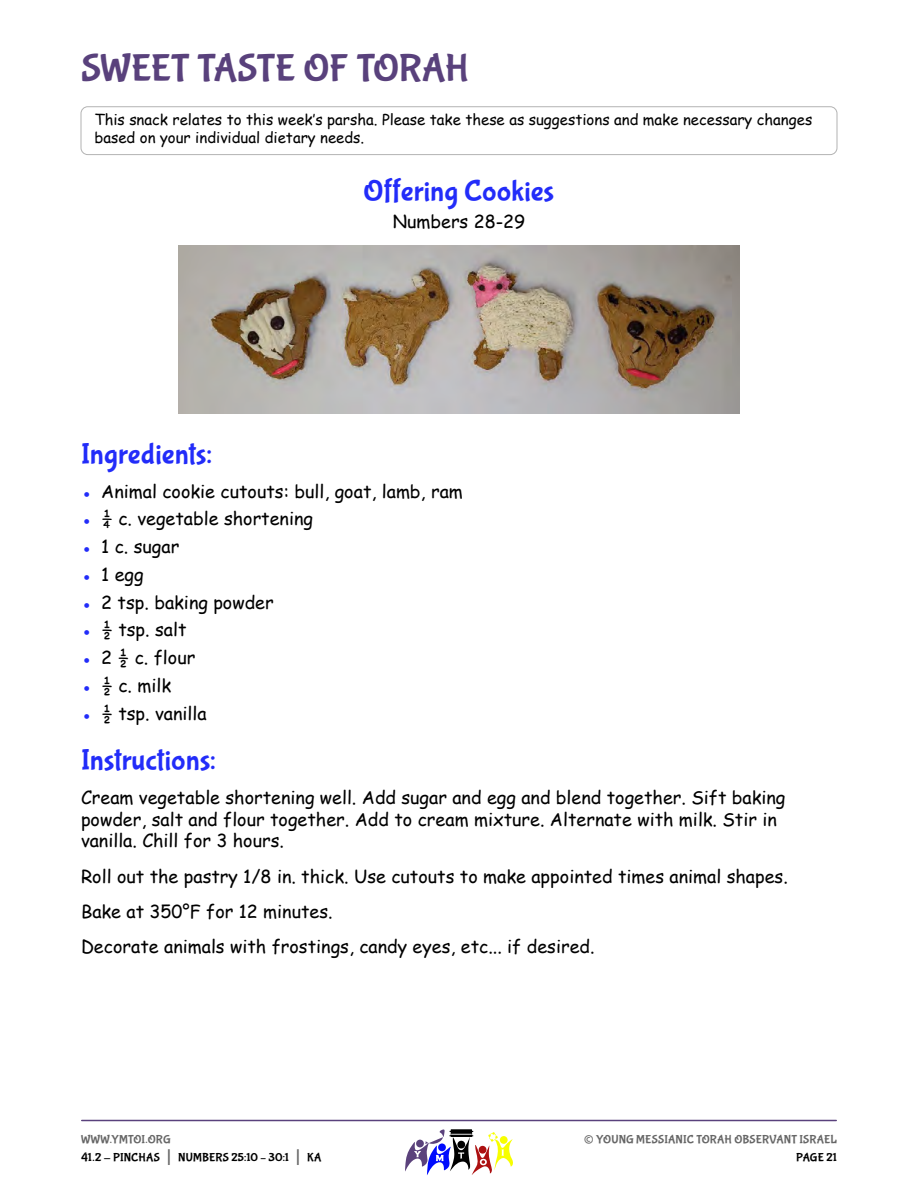
<style>
.page{position:relative;width:918px;height:1188px;background:#fff}
.page>*{position:absolute;margin:0;border:0;box-sizing:border-box;transform-origin:0 0}
.Heading{font:39px "Bubblegum Sans";letter-spacing:-.01em;color:#59417c}
.Sub_Heading{font:30px "Bubblegum Sans";letter-spacing:.005em;color:#222cf9}
.Sub_Heading_Center_Cntd{font:30px "Bubblegum Sans";color:#222cf9}
.t1{font:27px "Bubblegum Sans";color:#666}
.Body_Text{font:18px/21.6px "Comic Sans MS";color:#000}
.Body_Text_-_Center{font:18px "Comic Sans MS";color:#000}
.Body_Text_-_Instructions_Col__Width{font:15px/18px "Comic Sans MS";color:#000}
.t2{font:12px/18px "Bubblegum Sans";letter-spacing:.015em;color:#000}
.t3{font:12px "Bubblegum Sans";letter-spacing:.01em;color:#666}
.s1{color:#222cf9}
.s2{color:#666}
.s3{font-size:21px;color:#666}
</style>
<div class="page">
<hr style="left:82px;top:1120px;width:754px;height:1px;background:#59417c">
<svg style="left:405px;top:1129px;width:108px;height:46px"></svg>
<div style="left:81px;top:106px;width:756px;height:49px;border:1px solid #b3b3b3;border-radius:7px"></div>
<img style="left:179px;top:245px;width:560px;height:169px">
<p class="Heading" style="left:81px;top:47px;width:390px">SWEET TASTE OF TORAH</p>
<p class="Body_Text_-_Instructions_Col__Width" style="left:94px;top:111px;width:719px">This snack relates to this week’s parsha. Please take these as suggestions and make necessary changes based on your individual dietary needs.</p>
<p class="Sub_Heading_Center_Cntd" style="left:364px;top:174px;width:192px">Offering Cookies</p>
<p class="Body_Text_-_Center" style="left:393px;top:208px;width:134px">Numbers 28-29</p>
<p class="Sub_Heading" style="left:81px;top:438px;width:133px">Ingredients:</p>
<p class="Body_Text" style="left:81px;top:480px;width:383px"><span class="s1">●</span> Animal cookie cutouts: bull, goat, lamb, ram</p>
<p class="Body_Text" style="left:81px;top:508px;width:234px"><span class="s1">●</span> ¼ c. vegetable shortening</p>
<p class="Body_Text" style="left:81px;top:535px;width:100px"><span class="s1">●</span> 1 c. sugar</p>
<p class="Body_Text" style="left:81px;top:563px;width:64px"><span class="s1">●</span> 1 egg</p>
<p class="Body_Text" style="left:81px;top:591px;width:194px"><span class="s1">●</span> 2 tsp. baking powder</p>
<p class="Body_Text" style="left:81px;top:619px;width:107px"><span class="s1">●</span> ½ tsp. salt</p>
<p class="Body_Text" style="left:81px;top:646px;width:116px"><span class="s1">●</span> 2 ½ c. flour</p>
<p class="Body_Text" style="left:81px;top:674px;width:92px"><span class="s1">●</span> ½ c. milk</p>
<p class="Body_Text" style="left:81px;top:702px;width:127px"><span class="s1">●</span> ½ tsp. vanilla</p>
<p class="Sub_Heading" style="left:81px;top:744px;width:136px">Instructions:</p>
<p class="Body_Text" style="left:81px;top:786px;width:706px">Cream vegetable shortening well. Add sugar and egg and blend together. Sift baking powder, salt and flour together. Add to cream mixture. Alternate with milk. Stir in vanilla. Chill for 3 hours.</p>
<p class="Body_Text" style="left:81px;top:865px;width:708px">Roll out the pastry 1/8 in. thick. Use cutouts to make appointed times animal shapes.</p>
<p class="Body_Text" style="left:81px;top:900px;width:253px">Bake at 350°F for 12 minutes.</p>
<p class="Body_Text" style="left:81px;top:935px;width:515px">Decorate animals with frostings, candy eyes, etc... if desired.</p>
<p class="t2" style="left:81px;top:1131px;width:242px"><span class="s2">WWW.YMTOI.ORG<br></span>41.2 - PINCHAS <span class="s3">|</span> NUMBERS 25:10 – 30:1 <span class="s3">|</span> KA</p>
<h3 class="t1" style="left:584px;top:1124px;width:12px">©</h3>
<p class="t3" style="left:596px;top:1133px;width:242px">YOUNG MESSIANIC TORAH OBSERVANT ISRAEL</p>
<p class="t2" style="left:796px;top:1149px;width:42px">PAGE 21</p>
</div>
